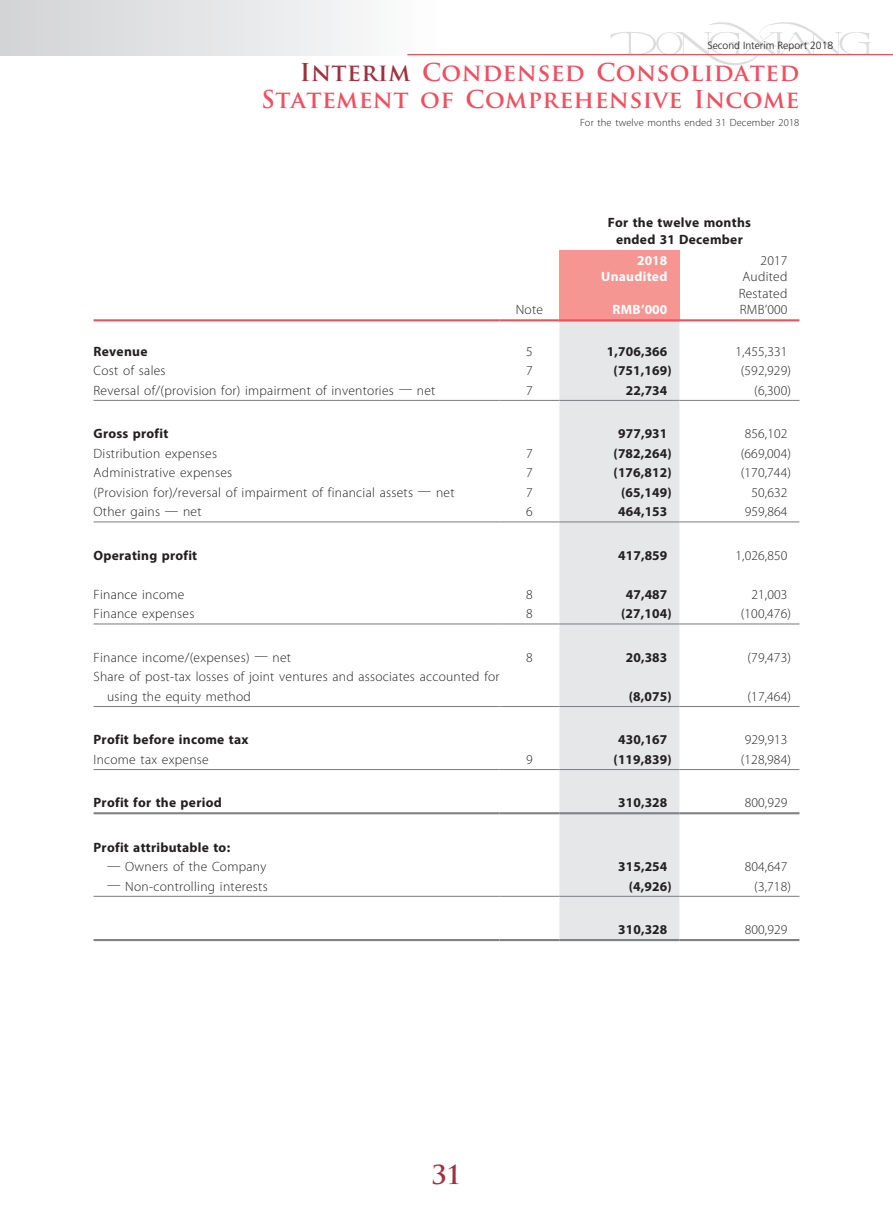
<style>
.page{position:relative;width:893px;height:1212px;background:#fff}
.page>*{position:absolute;margin:0;border:0;box-sizing:border-box;transform-origin:0 0}
.t1{font:700 25.5px "Trajan Pro";color:#9f303c}
.t2{font:700 24px/27px "Trajan Pro";letter-spacing:.015em;color:#ef5060;text-align:right}
.t3{font:300 13.5px/16.5px "Myriad Pro";letter-spacing:.02em;color:#231f20}
.t4{font:700 13.5px/16.5px "Myriad Pro";letter-spacing:.02em;color:#231f20;text-align:center}
.t5{font:700 13.5px "Myriad Pro";letter-spacing:.02em;color:#fff}
.t6{font:300 10.5px "Myriad Pro";letter-spacing:.01em;color:#231f20}
.t7{font:300 10.5px "Frutiger LT Std";color:#231f20}
.s1{color:#9f303c}
</style>
<div class="page">
<div style="left:0;top:0;width:438px;height:55px;background:linear-gradient(to right,#d2d3d5,#fcfdfd)"></div>
<svg style="left:611px;top:22px;width:260px;height:44px"></svg>
<hr style="left:407px;top:54px;width:486px;height:1px;background:#ef5060">
<div style="left:559px;top:250px;width:120px;height:17px;background:#f59692"></div>
<div style="left:559px;top:267px;width:120px;height:16px;background:#f59692"></div>
<div style="left:559px;top:283px;width:120px;height:17px;background:#f59692"></div>
<div style="left:559px;top:300px;width:120px;height:16px;background:#f59692"></div>
<div style="left:559px;top:316px;width:120px;height:5px;background:#f59692"></div>
<div style="left:559px;top:321px;width:120px;height:618px;background:#e6e7e9"></div>
<hr style="left:94px;top:319px;width:405px;height:2px;background:#ef5060">
<hr style="left:499px;top:319px;width:60px;height:2px;background:#ef5060">
<hr style="left:559px;top:319px;width:120px;height:2px;background:#ef5060">
<hr style="left:679px;top:319px;width:120px;height:2px;background:#ef5060">
<hr style="left:94px;top:400px;width:405px;height:1px;background:#808285">
<hr style="left:499px;top:400px;width:60px;height:1px;background:#808285">
<hr style="left:559px;top:400px;width:120px;height:1px;background:#808285">
<hr style="left:679px;top:400px;width:120px;height:1px;background:#808285">
<hr style="left:94px;top:521px;width:405px;height:1px;background:#808285">
<hr style="left:499px;top:521px;width:60px;height:1px;background:#808285">
<hr style="left:559px;top:521px;width:120px;height:1px;background:#808285">
<hr style="left:679px;top:521px;width:120px;height:1px;background:#808285">
<hr style="left:94px;top:623px;width:405px;height:1px;background:#808285">
<hr style="left:499px;top:623px;width:60px;height:1px;background:#808285">
<hr style="left:559px;top:623px;width:120px;height:1px;background:#808285">
<hr style="left:679px;top:623px;width:120px;height:1px;background:#808285">
<hr style="left:94px;top:706px;width:405px;height:1px;background:#808285">
<hr style="left:499px;top:706px;width:60px;height:1px;background:#808285">
<hr style="left:559px;top:706px;width:120px;height:1px;background:#808285">
<hr style="left:679px;top:706px;width:120px;height:1px;background:#808285">
<hr style="left:94px;top:769px;width:405px;height:1px;background:#808285">
<hr style="left:499px;top:769px;width:60px;height:1px;background:#808285">
<hr style="left:559px;top:769px;width:120px;height:1px;background:#808285">
<hr style="left:679px;top:769px;width:120px;height:1px;background:#808285">
<hr style="left:94px;top:812px;width:405px;height:2px;background:#808285">
<hr style="left:499px;top:812px;width:60px;height:2px;background:#808285">
<hr style="left:559px;top:812px;width:120px;height:2px;background:#808285">
<hr style="left:679px;top:812px;width:120px;height:2px;background:#808285">
<hr style="left:94px;top:896px;width:405px;height:1px;background:#808285">
<hr style="left:499px;top:896px;width:60px;height:1px;background:#808285">
<hr style="left:559px;top:896px;width:120px;height:1px;background:#808285">
<hr style="left:679px;top:896px;width:120px;height:1px;background:#808285">
<hr style="left:94px;top:939px;width:405px;height:2px;background:#808285">
<hr style="left:499px;top:939px;width:60px;height:2px;background:#808285">
<hr style="left:559px;top:939px;width:120px;height:2px;background:#808285">
<hr style="left:679px;top:939px;width:120px;height:2px;background:#808285">
<p class="t7" style="left:707px;top:39px;width:128px">Second Interim Report 2018</p>
<h2 class="t2" style="left:261px;top:59px;width:540px"><span class="s1">Interim</span> Condensed Consolidated<br>Statement of Comprehensive Income</h2>
<p class="t6" style="left:580px;top:117px;width:221px">For the twelve months ended 31 December 2018</p>
<p class="t4" style="left:608px;top:214px;width:145px">For the twelve months ended 31 December</p>
<p class="t5" style="left:637px;top:252px;width:32px">2018</p>
<p class="t3" style="left:761px;top:252px;width:28px">2017</p>
<p class="t5" style="left:601px;top:268px;width:68px">Unaudited</p>
<p class="t3" style="left:739px;top:269px;width:50px">Audited<br>Restated</p>
<p class="t3" style="left:516px;top:302px;width:29px">Note</p>
<p class="t5" style="left:613px;top:301px;width:56px">RMB’000</p>
<p class="t3" style="left:740px;top:302px;width:49px">RMB’000</p>
<p class="t4" style="left:94px;top:342px;width:55px">Revenue</p>
<p class="t3" style="left:526px;top:343px;width:8px">5</p>
<p class="t4" style="left:607px;top:342px;width:62px">1,706,366</p>
<p class="t3" style="left:735px;top:343px;width:54px">1,455,331</p>
<p class="t3" style="left:94px;top:363px;width:74px">Cost of sales</p>
<p class="t3" style="left:526px;top:363px;width:8px">7</p>
<p class="t4" style="left:614px;top:362px;width:60px">(751,169)</p>
<p class="t3" style="left:741px;top:363px;width:52px">(592,929)</p>
<p class="t3" style="left:94px;top:382px;width:343px">Reversal of/(provision for) impairment of inventories — net</p>
<p class="t3" style="left:526px;top:382px;width:8px">7</p>
<p class="t4" style="left:626px;top:381px;width:43px">22,734</p>
<p class="t3" style="left:754px;top:382px;width:38px">(6,300)</p>
<p class="t4" style="left:94px;top:425px;width:76px">Gross profit</p>
<p class="t4" style="left:618px;top:425px;width:51px">977,931</p>
<p class="t3" style="left:745px;top:426px;width:44px">856,102</p>
<p class="t3" style="left:94px;top:445px;width:125px">Distribution expenses</p>
<p class="t3" style="left:526px;top:445px;width:8px">7</p>
<p class="t4" style="left:614px;top:444px;width:60px">(782,264)</p>
<p class="t3" style="left:741px;top:445px;width:52px">(669,004)</p>
<p class="t3" style="left:94px;top:465px;width:140px">Administrative expenses</p>
<p class="t3" style="left:526px;top:465px;width:8px">7</p>
<p class="t4" style="left:614px;top:464px;width:60px">(176,812)</p>
<p class="t3" style="left:741px;top:465px;width:52px">(170,744)</p>
<p class="t3" style="left:94px;top:484px;width:362px">(Provision for)/reversal of impairment of financial assets — net</p>
<p class="t3" style="left:526px;top:484px;width:8px">7</p>
<p class="t4" style="left:621px;top:483px;width:52px">(65,149)</p>
<p class="t3" style="left:751px;top:484px;width:38px">50,632</p>
<p class="t3" style="left:94px;top:504px;width:110px">Other gains — net</p>
<p class="t3" style="left:526px;top:504px;width:8px">6</p>
<p class="t4" style="left:618px;top:503px;width:51px">464,153</p>
<p class="t3" style="left:745px;top:504px;width:44px">959,864</p>
<p class="t4" style="left:94px;top:546px;width:105px">Operating profit</p>
<p class="t4" style="left:618px;top:546px;width:51px">417,859</p>
<p class="t3" style="left:735px;top:547px;width:54px">1,026,850</p>
<p class="t3" style="left:94px;top:586px;width:92px">Finance income</p>
<p class="t3" style="left:526px;top:586px;width:8px">8</p>
<p class="t4" style="left:626px;top:585px;width:43px">47,487</p>
<p class="t3" style="left:751px;top:586px;width:38px">21,003</p>
<p class="t3" style="left:94px;top:606px;width:102px">Finance expenses</p>
<p class="t3" style="left:526px;top:606px;width:8px">8</p>
<p class="t4" style="left:621px;top:605px;width:52px">(27,104)</p>
<p class="t3" style="left:741px;top:606px;width:52px">(100,476)</p>
<p class="t3" style="left:94px;top:649px;width:199px">Finance income/(expenses) — net</p>
<p class="t3" style="left:526px;top:649px;width:8px">8</p>
<p class="t4" style="left:626px;top:648px;width:43px">20,383</p>
<p class="t3" style="left:747px;top:649px;width:45px">(79,473)</p>
<p class="t3" style="left:107px;top:667px;width:394px;line-height:19.5px;text-indent:-13px">Share of post-tax losses of joint ventures and associates accounted for using the equity method</p>
<p class="t4" style="left:629px;top:687px;width:44px">(8,075)</p>
<p class="t3" style="left:747px;top:688px;width:45px">(17,464)</p>
<p class="t4" style="left:94px;top:731px;width:156px">Profit before income tax</p>
<p class="t4" style="left:618px;top:731px;width:51px">430,167</p>
<p class="t3" style="left:745px;top:732px;width:44px">929,913</p>
<p class="t3" style="left:94px;top:751px;width:117px">Income tax expense</p>
<p class="t3" style="left:526px;top:751px;width:8px">9</p>
<p class="t4" style="left:614px;top:750px;width:60px">(119,839)</p>
<p class="t3" style="left:741px;top:751px;width:52px">(128,984)</p>
<p class="t4" style="left:94px;top:794px;width:130px">Profit for the period</p>
<p class="t4" style="left:618px;top:794px;width:51px">310,328</p>
<p class="t3" style="left:745px;top:795px;width:44px">800,929</p>
<p class="t4" style="left:94px;top:838px;width:138px">Profit attributable to:</p>
<p class="t3" style="left:107px;top:858px;width:161px">— Owners of the Company</p>
<p class="t4" style="left:618px;top:858px;width:51px">315,254</p>
<p class="t3" style="left:745px;top:858px;width:44px">804,647</p>
<p class="t3" style="left:107px;top:878px;width:162px">— Non-controlling interests</p>
<p class="t4" style="left:629px;top:877px;width:44px">(4,926)</p>
<p class="t3" style="left:754px;top:878px;width:38px">(3,718)</p>
<p class="t4" style="left:618px;top:921px;width:51px">310,328</p>
<p class="t3" style="left:745px;top:921px;width:44px">800,929</p>
<h1 class="t1" style="left:432px;top:1159px;width:31px">31</h1>
</div>
